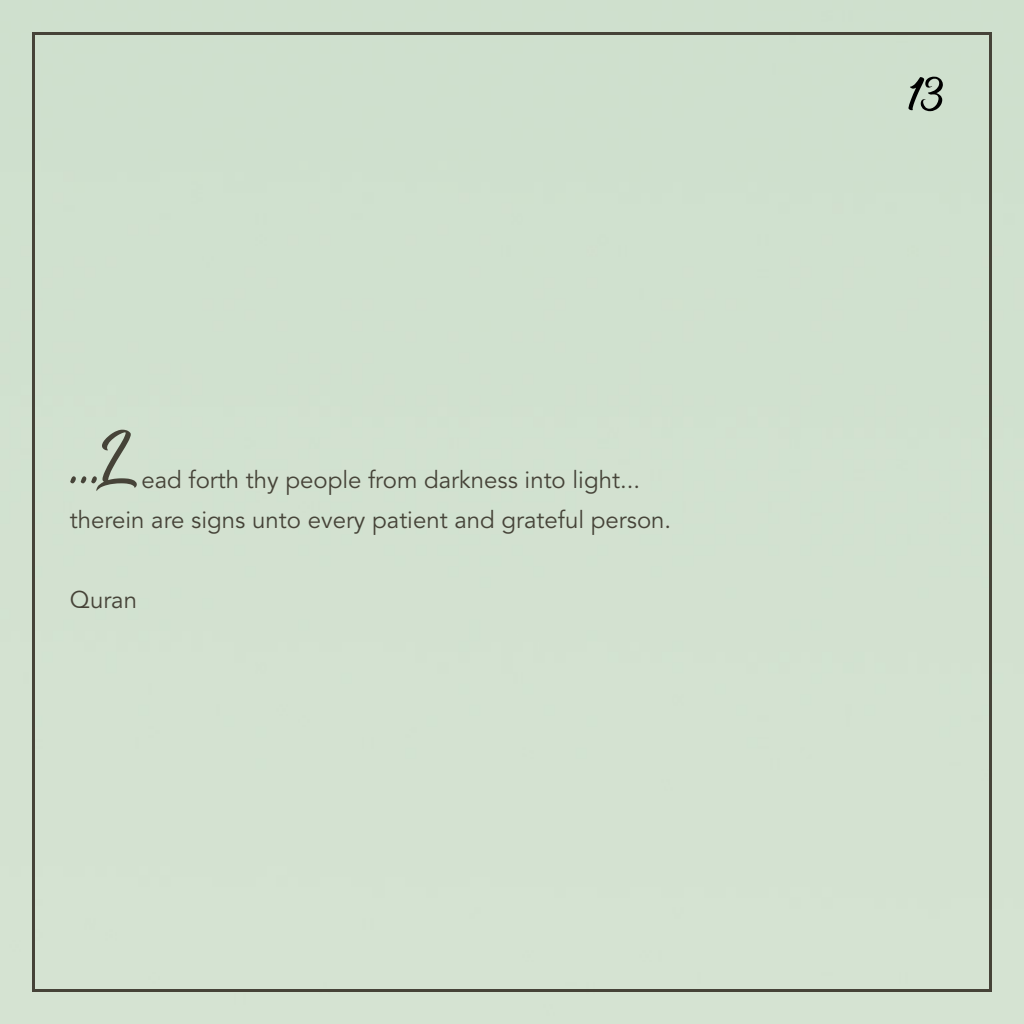
<style>
.page{position:relative;width:1024px;height:1024px;background:#fff}
.page>*{position:absolute;margin:0;border:0;box-sizing:border-box;transform-origin:0 0}
.t1{font:80px "Srinthile Script";color:#464338}
.t2{font:60px "Srinthile Script";color:#000}
.t3{font:24px/40px "Avenir LT Std";color:#464338}
</style>
<div class="page">
<h1 class="t1" style="left:70px;top:416px;width:73px">...L</h1>
<p class="t3" style="left:70px;top:460px;width:603px;text-indent:71px">ead forth thy people from darkness into light... therein are signs unto every patient and grateful person.</p>
<p class="t3" style="left:70px;top:580px;width:69px">Quran</p>
<h2 class="t2" style="left:907px;top:60px;width:36px">13</h2>
</div>
